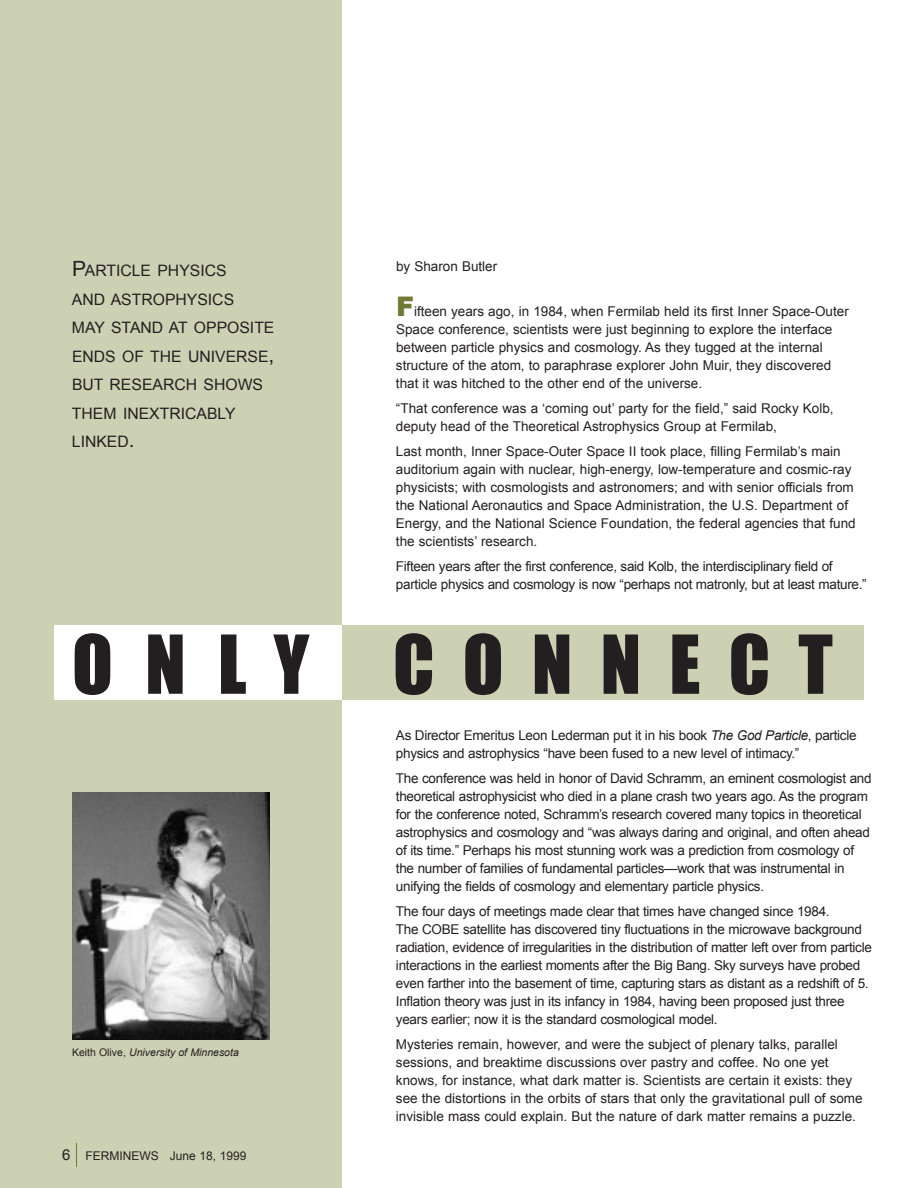
<style>
.page{position:relative;width:918px;height:1188px;background:#fff}
.page>*{position:absolute;margin:0;border:0;box-sizing:border-box;transform-origin:0 0}
.t1{font:75px "Impact";letter-spacing:.375em;color:#231f20}
.t2{font:15.75px/28.5px "Arial";color:#231f20}
.t3{font:13.5px/18px "Arial";letter-spacing:-.02em;color:#231f20}
.t4{font:13.5px/18px "Arial";color:#231f20}
.t5{font:12px "Arial";color:#231f20}
.t6{font:italic 10.5px "Arial";color:#231f20}
.s1{font-size:21px}
.s2{font-weight:900;font-size:27px;color:#707a33}
.s3{font-style:normal}
.s4{font-size:15px}
.s5{font-style:italic}
</style>
<div class="page">
<div style="left:0;top:0;width:342px;height:1188px;background:#cdd1b3"></div>
<svg style="left:76px;top:1143px;width:1px;height:24px"></svg>
<div style="left:342px;top:626px;width:522px;height:74px;background:#cdd1b3"></div>
<div style="left:54px;top:626px;width:288px;height:74px;background:#fff"></div>
<img style="left:72px;top:792px;width:198px;height:248px">
<p class="t2" style="left:72px;top:258px;width:204px"><span class="s1">P</span>ARTICLE PHYSICS<br>AND ASTROPHYSICS<br>MAY STAND AT OPPOSITE<br>ENDS OF THE UNIVERSE<span class="s1">,<br></span>BUT RESEARCH SHOWS<br>THEM INEXTRICABLY<br>LINKED<span class="s1">.</span></p>
<p class="t4" style="left:396px;top:259px;width:103px">by Sharon Butler</p>
<p class="t4" style="left:396px;top:304px;width:454px"><span class="s2">F</span>ifteen years ago, in 1984, when Fermilab held its first Inner Space-Outer Space conference, scientists were just beginning to explore the interface between particle physics and cosmology. As they tugged at the internal structure of the atom, to paraphrase explorer John Muir, they discovered that it was hitched to the other end of the universe.</p>
<p class="t4" style="left:396px;top:401px;width:439px">“That conference was a ‘coming out’ party for the field,” said Rocky Kolb, deputy head of the Theoretical Astrophysics Group at Fermilab,</p>
<p class="t4" style="left:396px;top:444px;width:461px">Last month, Inner Space-Outer Space II took place, filling Fermilab’s main auditorium again with nuclear, high-energy, low-temperature and cosmic-ray physicists; with cosmologists and astronomers; and with senior officials from the National Aeronautics and Space Administration, the U.S. Department of Energy, and the National Science Foundation, the federal agencies that fund the scientists’ research.</p>
<p class="t3" style="left:396px;top:559px;width:472px">Fifteen years after the first conference, said Kolb, the interdisciplinary field of particle physics and cosmology is now “perhaps not matronly, but at least mature.”</p>
<h1 class="t1" style="left:72px;top:640px;width:762px">ONLY CONNECT</h1>
<p class="t6" style="left:72px;top:1049px;width:168px"><span class="s3">Keith Olive,</span> University of Minnesota</p>
<p class="t5" style="left:62px;top:1152px;width:186px"><span class="s4">6</span> FERMINEWS June 18, 1999</p>
<p class="t3" style="left:396px;top:728px;width:462px">As Director Emeritus Leon Lederman put it in his book <span class="s5">The God Particle</span>, particle physics and astrophysics “have been fused to a new level of intimacy.”</p>
<p class="t3" style="left:396px;top:771px;width:477px">The conference was held in honor of David Schramm, an eminent cosmologist and theoretical astrophysicist who died in a plane crash two years ago. As the program for the conference noted, Schramm’s research covered many topics in theoretical astrophysics and cosmology and “was always daring and original, and often ahead of its time.” Perhaps his most stunning work was a prediction from cosmology of the number of families of fundamental particles—work that was instrumental in unifying the fields of cosmology and elementary particle physics.</p>
<p class="t3" style="left:396px;top:904px;width:477px">The four days of meetings made clear that times have changed since 1984.<br>The COBE satellite has discovered tiny fluctuations in the microwave background radiation, evidence of irregularities in the distribution of matter left over from particle interactions in the earliest moments after the Big Bang. Sky surveys have probed even farther into the basement of time, capturing stars as distant as a redshift of 5.<br>Inflation theory was just in its infancy in 1984, having been proposed just three years earlier; now it is the standard cosmological model.</p>
<p class="t4" style="left:396px;top:1037px;width:468px">Mysteries remain, however, and were the subject of plenary talks, parallel sessions, and breaktime discussions over pastry and coffee. No one yet knows, for instance, what dark matter is. Scientists are certain it exists: they see the distortions in the orbits of stars that only the gravitational pull of some invisible mass could explain. But the nature of dark matter remains a puzzle.</p>
</div>
